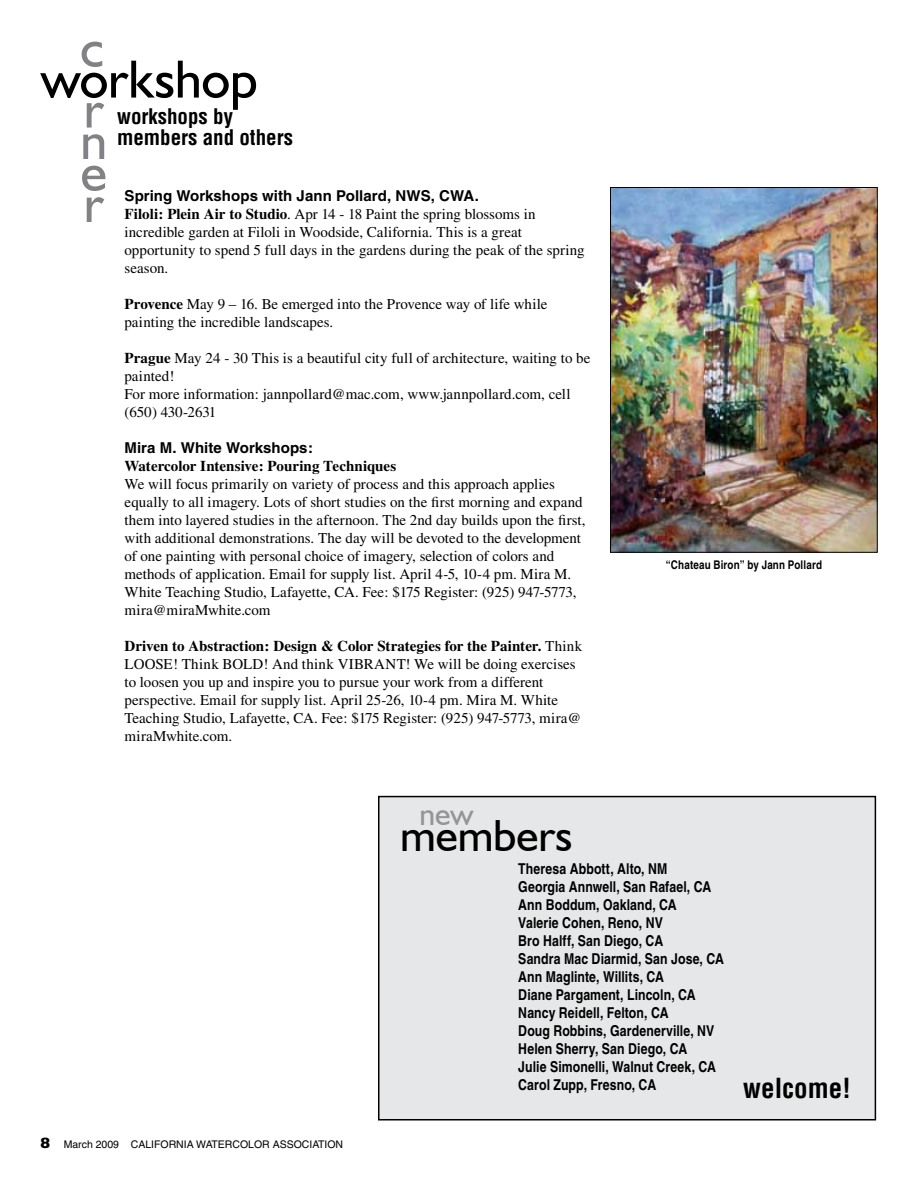
<style>
.page{position:relative;width:918px;height:1188px;background:#fff}
.page>*{position:absolute;margin:0;border:0;box-sizing:border-box;transform-origin:0 0}
.t1{font:54px "Humanist 521 BT";letter-spacing:-.005em;color:#000}
.t2{font:54px/61.1px "Humanist 521 BT";color:#808285}
.t3{font:45px "Humanist 521 BT";color:#000}
.t4{font:31.5px "Humanist 521 BT";color:#939598}
.t5{font:700 condensed 27px "Helvetica";color:#000}
.t6{font:700 condensed 21px/21px "Helvetica";color:#000}
.t7{font:15px/18px "Times";color:#000}
.t8{font:700 condensed 15px/18px "Helvetica";letter-spacing:.005em;color:#000}
.t9{font:700 15px "Helvetica";letter-spacing:.005em;color:#000}
.t10{font:700 15px "Times";letter-spacing:-.005em;color:#000}
.t11{font:700 condensed 12px "Helvetica";letter-spacing:.015em;color:#000}
.t12{font:10.5px "Helvetica";color:#000}
.s1{font-weight:700}
.s2{font-family:"Humanist 521 BT";font-weight:800;font-size:15px}
</style>
<div class="page">
<div style="left:379px;top:797px;width:496px;height:323px;background:#e6e7e8"></div>
<div style="left:378px;top:796px;width:498px;height:324px;border:2px solid #000"></div>
<img style="left:612px;top:189px;width:263px;height:361px">
<div style="left:610px;top:187px;width:267px;height:365px;border:1px solid #000"></div>
<h1 class="t2" style="left:80px;top:17px;width:25px">c r</h1>
<h1 class="t2" style="left:80px;top:109px;width:28px">n</h1>
<h1 class="t2" style="left:81px;top:141px;width:28px">e</h1>
<h1 class="t2" style="left:84px;top:172px;width:22px">r</h1>
<h1 class="t1" style="left:40px;top:46px;width:219px">workshop</h1>
<h3 class="t6" style="left:117px;top:106px;width:178px">workshops by members and others</h3>
<p class="t9" style="left:124px;top:186px;width:356px">Spring Workshops with Jann Pollard, NWS, CWA.</p>
<p class="t7" style="left:124px;top:205px;width:462px"><span class="s1">Filoli: Plein Air to Studio</span>. Apr 14 - 18 Paint the spring blossoms in incredible garden at Filoli in Woodside, California. This is a great opportunity to spend 5 full days in the gardens during the peak of the spring season.</p>
<p class="t7" style="left:124px;top:295px;width:424px"><span class="s1">Provence</span> May 9 – 16. Be emerged into the Provence way of life while painting the incredible landscapes.</p>
<p class="t7" style="left:124px;top:349px;width:468px"><span class="s1">Prague</span> May 24 - 30 This is a beautiful city full of architecture, waiting to be painted!<br>For more information: jannpollard@mac.com, www.jannpollard.com, cell (650) 430-2631</p>
<p class="t9" style="left:124px;top:438px;width:190px">Mira M. White Workshops:</p>
<p class="t10" style="left:124px;top:457px;width:273px">Watercolor Intensive: Pouring Techniques</p>
<p class="t7" style="left:124px;top:475px;width:463px">We will focus primarily on variety of process and this approach applies equally to all imagery. Lots of short studies on the first morning and expand them into layered studies in the afternoon. The 2nd day builds upon the first, with additional demonstrations. The day will be devoted to the development of one painting with personal choice of imagery, selection of colors and methods of application. Email for supply list. April 4-5, 10-4 pm. Mira M.<br>White Teaching Studio, Lafayette, CA. Fee: $175 Register: (925) 947-5773, mira@miraMwhite.com</p>
<p class="t7" style="left:124px;top:637px;width:459px"><span class="s1">Driven to Abstraction: Design &amp; Color Strategies for the Painter.</span> Think LOOSE! Think BOLD! And think VIBRANT! We will be doing exercises to loosen you up and inspire you to pursue your work from a different perspective. Email for supply list. April 25-26, 10-4 pm. Mira M. White Teaching Studio, Lafayette, CA. Fee: $175 Register: (925) 947-5773, mira@ miraMwhite.com.</p>
<h3 class="t4" style="left:420px;top:795px;width:56px">new</h3>
<h2 class="t3" style="left:400px;top:808px;width:174px">members</h2>
<p class="t11" style="left:666px;top:557px;width:158px">“Chateau Biron” by Jann Pollard</p>
<p class="t12" style="left:40px;top:1138px;width:304px"><span class="s2">8</span> March 2009 CALIFORNIA WATERCOLOR ASSOCIATION</p>
<p class="t8" style="left:518px;top:860px;width:207px">Theresa Abbott, Alto, NM<br>Georgia Annwell, San Rafael, CA<br>Ann Boddum, Oakland, CA<br>Valerie Cohen, Reno, NV<br>Bro Halff, San Diego, CA<br>Sandra Mac Diarmid, San Jose, CA<br>Ann Maglinte, Willits, CA<br>Diane Pargament, Lincoln, CA<br>Nancy Reidell, Felton, CA<br>Doug Robbins, Gardenerville, NV<br>Helen Sherry, San Diego, CA<br>Julie Simonelli, Walnut Creek, CA<br>Carol Zupp, Fresno, CA</p>
<h3 class="t5" style="left:743px;top:1072px;width:109px">welcome!</h3>
</div>
